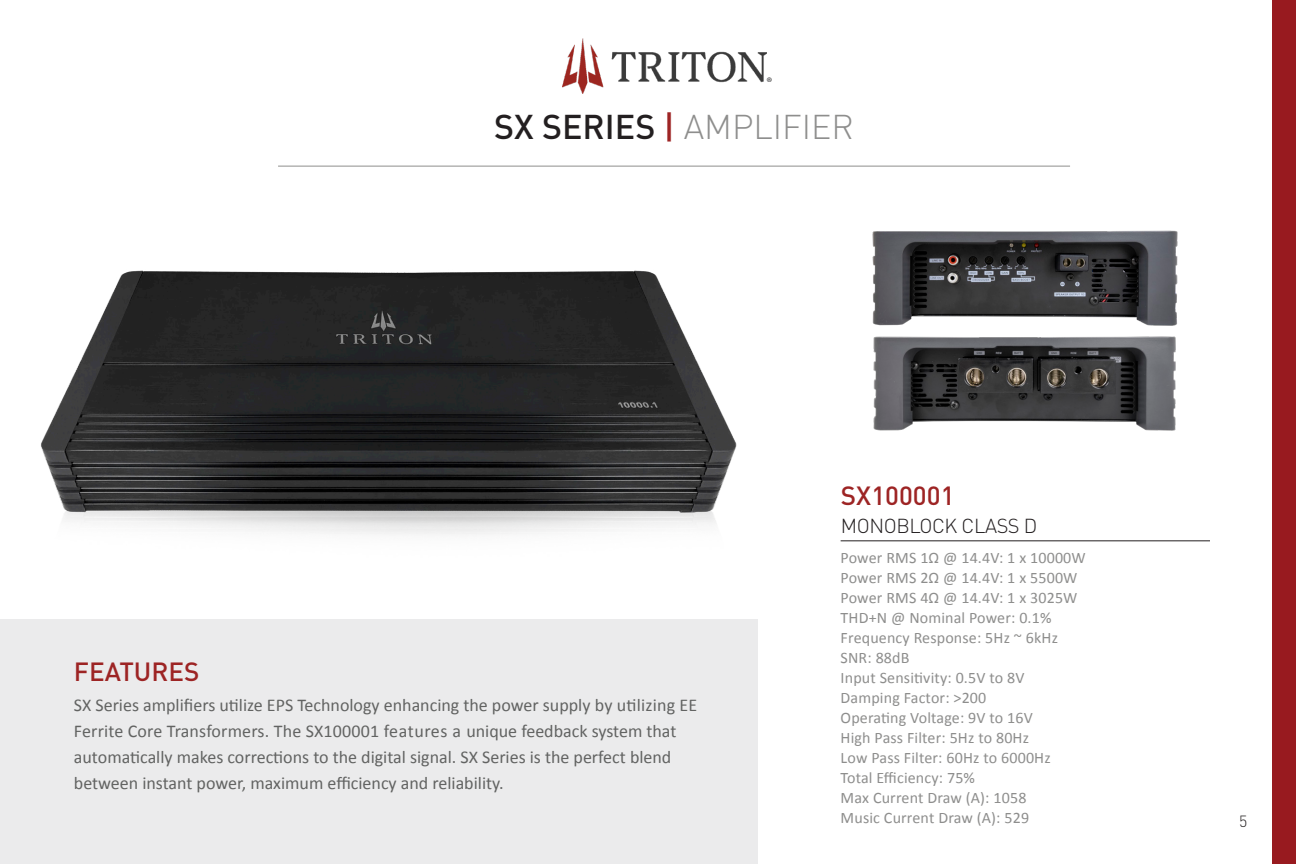
<style>
.page{position:relative;width:1296px;height:864px;background:#fff}
.page>*{position:absolute;margin:0;border:0;box-sizing:border-box;transform-origin:0 0}
.Page_Heading{font:300 34px "DIN Pro";color:#8e8e8d}
.Part_Number_-_Right{font:500 26px "DIN Pro";color:#9d2424}
.Part_Heading_-_Right{font:300 20px "DIN Pro";letter-spacing:-.02em;color:#231f20}
.t1{font:18px/26px "Calibri";color:#626362}
.Part_Specs_-_Right{font:16px "Calibri";letter-spacing:.01em;color:#8e8e8d}
.Page_Heading-2{font:300 16px "DIN Pro";color:#231f20}
.Page_Heading-3{font:14px "Myriad Pro";color:#3e3e3f}
.s1{font-weight:500;color:#231f20}
.s2{font-weight:500;color:#9d2424}
</style>
<div class="page">
<div style="left:1273px;top:0;width:23px;height:864px;background:#981a1f"></div>
<hr style="left:278px;top:166px;width:792px;height:1px;background:#8e8e8d">
<div style="left:0;top:619px;width:757px;height:245px;background:#ebebec"></div>
<hr style="left:841px;top:540px;width:369px;height:1px;background:#231f20">
<img style="left:872px;top:230px;width:306px;height:96px">
<img style="left:873px;top:336px;width:303px;height:95px">
<img style="left:41px;top:270px;width:696px;height:265px">
<img style="left:562px;top:39px;width:204px;height:55px">
<p class="Page_Heading-3" style="left:766px;top:73px;width:7px">®</p>
<p class="Page_Heading" style="left:494px;top:101px;width:361px"><span class="s1">SX SERIES</span> <span class="s2">|</span> AMPLIFIER</p>
<p class="Part_Number_-_Right" style="left:74px;top:651px;width:127px">FEATURES</p>
<p class="t1" style="left:74px;top:691px;width:625px">SX Series amplifiers utilize EPS Technology enhancing the power supply by utilizing EE Ferrite Core Transformers. The SX100001 features a unique feedback system that automatically makes corrections to the digital signal. SX Series is the perfect blend between instant power, maximum efficiency and reliability.</p>
<p class="Part_Number_-_Right" style="left:841px;top:476px;width:115px">SX100001</p>
<p class="Part_Heading_-_Right" style="left:841px;top:511px;width:198px">MONOBLOCK CLASS D</p>
<p class="Part_Specs_-_Right" style="left:841px;top:548px;width:247px">Power RMS 1Ω @ 14.4V: 1 x 10000W</p>
<p class="Part_Specs_-_Right" style="left:841px;top:568px;width:238px">Power RMS 2Ω @ 14.4V: 1 x 5500W</p>
<p class="Part_Specs_-_Right" style="left:841px;top:588px;width:238px">Power RMS 4Ω @ 14.4V: 1 x 3025W</p>
<p class="Part_Specs_-_Right" style="left:841px;top:608px;width:212px">THD+N @ Nominal Power: 0.1%</p>
<p class="Part_Specs_-_Right" style="left:841px;top:628px;width:219px">Frequency Response: 5Hz ~ 6kHz</p>
<p class="Part_Specs_-_Right" style="left:841px;top:648px;width:70px">SNR: 88dB</p>
<p class="Part_Specs_-_Right" style="left:841px;top:668px;width:185px">Input Sensitivity: 0.5V to 8V</p>
<p class="Part_Specs_-_Right" style="left:841px;top:688px;width:147px">Damping Factor: &gt;200</p>
<p class="Part_Specs_-_Right" style="left:841px;top:708px;width:194px">Operating Voltage: 9V to 16V</p>
<p class="Part_Specs_-_Right" style="left:841px;top:728px;width:190px">High Pass Filter: 5Hz to 80Hz</p>
<p class="Part_Specs_-_Right" style="left:841px;top:748px;width:212px">Low Pass Filter: 60Hz to 6000Hz</p>
<p class="Part_Specs_-_Right" style="left:841px;top:768px;width:136px">Total Efficiency: 75%</p>
<p class="Part_Specs_-_Right" style="left:841px;top:788px;width:187px">Max Current Draw (A): 1058</p>
<p class="Part_Specs_-_Right" style="left:841px;top:808px;width:190px">Music Current Draw (A): 529</p>
<p class="Page_Heading-2" style="left:1239px;top:810px;width:10px">5</p>
</div>
